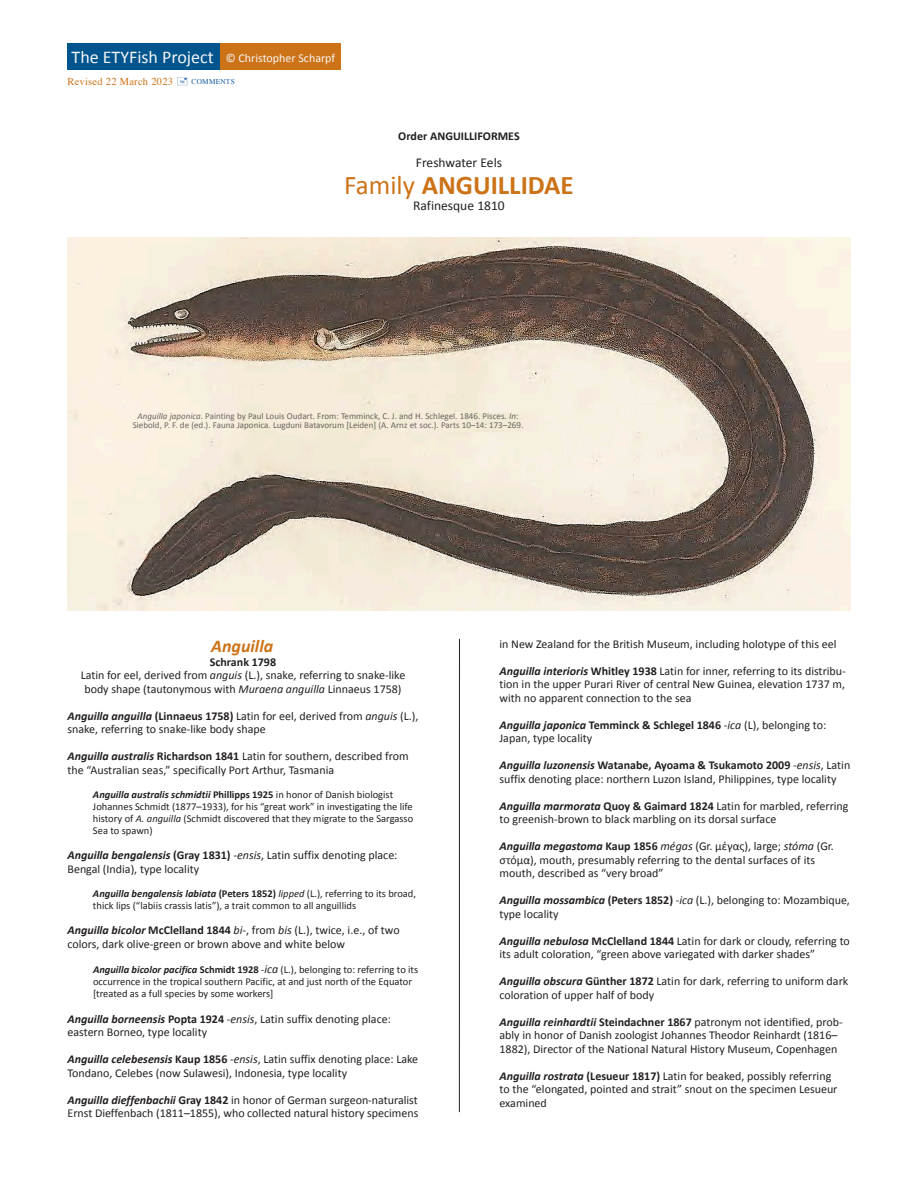
<style>
.page{position:relative;width:918px;height:1188px;background:#fff}
.page>*{position:absolute;margin:0;border:0;box-sizing:border-box;transform-origin:0 0}
.t1{font:700 27px "Calibri";color:#cd7317}
.t2{font:18px "Calibri";color:#f5f5f6}
.t3{font:italic 700 18px "Calibri";color:#cd7317}
.t4{font:13.5px "Calibri";color:#231f20}
.t5{font:12px/13.5px "Calibri";color:#231f20}
.t6{font:700 12px "Calibri";color:#231f20}
.t7{font:12px "Calibri";color:#f5f5f6}
.t8{font:10.5px/12px "Calibri";color:#231f20}
.t9{font:10.5px "Times";letter-spacing:.02em;color:#cd7317}
.t10{font:9px "Calibri";color:#6c6d70}
.t11{font:7.35px "Times";letter-spacing:.03em;color:#175d9e}
.s1{font-weight:400}
.s2{font-style:italic}
.s3{font-weight:700;font-style:italic}
.s4{font-weight:700}
.s5{font-style:italic;font-size:12px}
</style>
<div class="page">
<hr style="left:459px;top:639px;width:1px;height:473px;background:#231f20">
<div style="left:68px;top:44px;width:153px;height:26px;background:#00558f"></div>
<div style="left:220px;top:44px;width:121px;height:26px;background:#cd7317"></div>
<img style="left:68px;top:237px;width:782px;height:373px">
<p class="t2" style="left:72px;top:45px;width:144px">The ETYFish Project</p>
<p class="t7" style="left:226px;top:49px;width:111px">© Christopher Scharpf</p>
<p class="t9" style="left:68px;top:71px;width:107px">Revised 22 March 2023</p>
<p class="t11" style="left:192px;top:75px;width:45px">COMMENTS</p>
<p class="t6" style="left:398px;top:127px;width:123px">Order ANGUILLIFORMES</p>
<p class="t4" style="left:416px;top:153px;width:88px">Freshwater Eels</p>
<p class="t1" style="left:344px;top:166px;width:231px"><span class="s1">Family</span> ANGUILLIDAE</p>
<p class="t4" style="left:413px;top:196px;width:93px">Rafinesque 1810</p>
<p class="t10" style="left:138px;top:409px;width:382px"><span class="s2">Anguilla japonica</span>. Painting by Paul Louis Oudart. From: Temminck, C. J. and H. Schlegel. 1846. Pisces. <span class="s2">In</span>:</p>
<p class="t10" style="left:133px;top:418px;width:392px">Siebold, P. F. de (ed.). Fauna Japonica. Lugduni Batavorum [Leiden] (A. Arnz et soc.). Parts 10–14: 173–269.</p>
<p class="t3" style="left:211px;top:634px;width:64px">Anguilla</p>
<p class="t6" style="left:210px;top:653px;width:68px">Schrank 1798</p>
<p class="t5" style="left:81px;top:668px;width:326px;text-align:center">Latin for eel, derived from <span class="s2">anguis</span> (L.), snake, referring to snake-like body shape (tautonymous with <span class="s2">Muraena anguilla</span> Linnaeus 1758)</p>
<p class="t5" style="left:68px;top:709px;width:352px"><span class="s3">Anguilla anguilla</span> <span class="s4">(Linnaeus 1758)</span> Latin for eel, derived from <span class="s2">anguis</span> (L.), snake, referring to snake-like body shape</p>
<p class="t5" style="left:68px;top:749px;width:343px"><span class="s3">Anguilla australis</span> <span class="s4">Richardson 1841</span> Latin for southern, described from the “Australian seas,” specifically Port Arthur, Tasmania</p>
<p class="t8" style="left:93px;top:788px;width:322px"><span class="s3">Anguilla australis schmidtii</span> <span class="s4">Phillipps 1925</span> in honor of Danish biologist Johannes Schmidt (1877–1933), for his “great work” in investigating the life history of <span class="s2">A. anguilla</span> (Schmidt discovered that they migrate to the Sargasso Sea to spawn)</p>
<p class="t5" style="left:68px;top:848px;width:332px"><span class="s3">Anguilla bengalensis</span> <span class="s4">(Gray 1831)</span> -<span class="s2">ensis</span>, Latin suffix denoting place:<br>Bengal (India), type locality</p>
<p class="t8" style="left:93px;top:887px;width:325px"><span class="s3">Anguilla bengalensis labiata</span> <span class="s4">(Peters 1852)</span> <span class="s2">lipped</span> (L.), referring to its broad, thick lips (“labiis crassis latis”), a trait common to all anguillids</p>
<p class="t5" style="left:68px;top:923px;width:334px"><span class="s3">Anguilla bicolor</span> <span class="s4">McClelland 1844</span> <span class="s2">bi</span>-, from <span class="s2">bis</span> (L.), twice, i.e., of two colors, dark olive-green or brown above and white below</p>
<p class="t8" style="left:93px;top:964px;width:327px"><span class="s3">Anguilla bicolor pacifica</span> <span class="s4">Schmidt 1928</span> -<span class="s5">ica</span> (L.), belonging to: referring to its occurrence in the tropical southern Pacific, at and just north of the Equator [treated as a full species by some workers]</p>
<p class="t5" style="left:68px;top:1012px;width:325px"><span class="s3">Anguilla borneensis</span> <span class="s4">Popta 1924</span> -<span class="s2">ensis</span>, Latin suffix denoting place: eastern Borneo, type locality</p>
<p class="t5" style="left:68px;top:1052px;width:352px"><span class="s3">Anguilla celebesensis</span> <span class="s4">Kaup 1856</span> -<span class="s2">ensis</span>, Latin suffix denoting place: Lake<br>Tondano, Celebes (now Sulawesi), Indonesia, type locality</p>
<p class="t5" style="left:68px;top:1093px;width:352px"><span class="s3">Anguilla dieffenbachii</span> <span class="s4">Gray 1842</span> in honor of German surgeon-naturalist<br>Ernst Dieffenbach (1811–1855), who collected natural history specimens</p>
<p class="t5" style="left:500px;top:637px;width:338px">in New Zealand for the British Museum, including holotype of this eel</p>
<p class="t5" style="left:500px;top:664px;width:348px;text-align:justify"><span class="s3">Anguilla interioris</span> <span class="s4">Whitley 1938</span> Latin for inner, referring to its distribu&shy;tion in the upper Purari River of central New Guinea, elevation 1737 m, with no apparent connection to the sea</p>
<p class="t5" style="left:500px;top:718px;width:328px"><span class="s3">Anguilla japonica</span> <span class="s4">Temminck &amp; Schlegel 1846</span> -<span class="s2">ica</span> (L), belonging to:<br>Japan, type locality</p>
<p class="t5" style="left:500px;top:758px;width:352px"><span class="s3">Anguilla luzonensis</span> <span class="s4">Watanabe, Ayoama &amp; Tsukamoto 2009</span> -<span class="s2">ensis</span>, Latin suffix denoting place: northern Luzon Island, Philippines, type locality</p>
<p class="t5" style="left:500px;top:799px;width:351px"><span class="s3">Anguilla marmorata</span> <span class="s4">Quoy &amp; Gaimard 1824</span> Latin for marbled, referring to greenish-brown to black marbling on its dorsal surface</p>
<p class="t5" style="left:500px;top:839px;width:336px"><span class="s3">Anguilla megastoma</span> <span class="s4">Kaup 1856</span> <span class="s2">mégas</span> (Gr. μέγας), large; <span class="s2">stóma</span> (Gr. στόμα), mouth, presumably referring to the dental surfaces of its mouth, described as “very broad”</p>
<p class="t5" style="left:500px;top:893px;width:352px"><span class="s3">Anguilla mossambica</span> <span class="s4">(Peters 1852)</span> -<span class="s2">ica</span> (L.), belonging to: Mozambique, type locality</p>
<p class="t5" style="left:500px;top:934px;width:352px"><span class="s3">Anguilla nebulosa</span> <span class="s4">McClelland 1844</span> Latin for dark or cloudy, referring to its adult coloration, “green above variegated with darker shades”</p>
<p class="t5" style="left:500px;top:974px;width:350px"><span class="s3">Anguilla obscura</span> <span class="s4">Günther 1872</span> Latin for dark, referring to uniform dark coloration of upper half of body</p>
<p class="t5" style="left:500px;top:1015px;width:345px"><span class="s3">Anguilla reinhardtii</span> <span class="s4">Steindachner 1867</span> patronym not identified, prob&shy;ably in honor of Danish zoologist Johannes Theodor Reinhardt (1816–<br>1882), Director of the National Natural History Museum, Copenhagen</p>
<p class="t5" style="left:500px;top:1069px;width:339px"><span class="s3">Anguilla rostrata</span> <span class="s4">(Lesueur 1817)</span> Latin for beaked, possibly referring to the “elongated, pointed and strait” snout on the specimen Lesueur examined</p>
</div>
